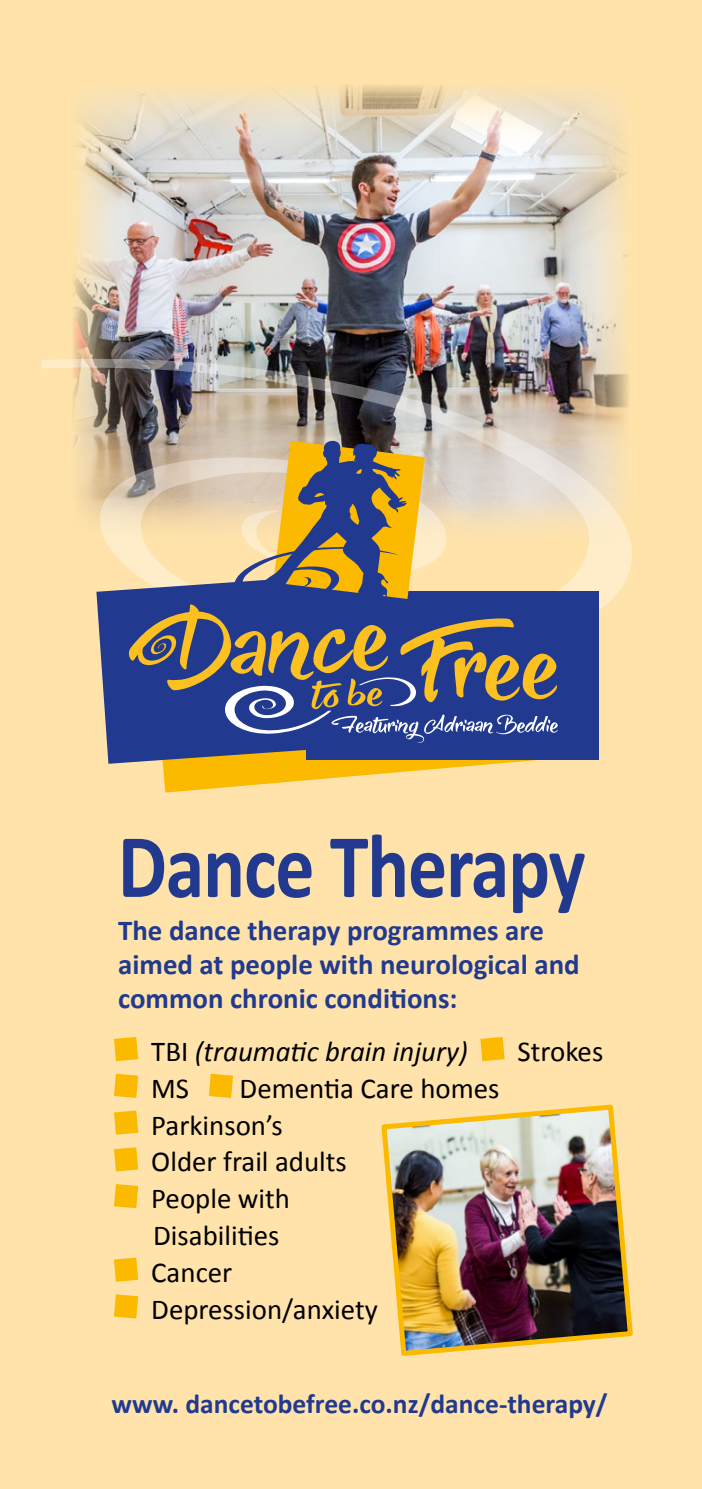
<style>
.page{position:relative;width:702px;height:1489px;background:#fff}
.page>*{position:absolute;margin:0;border:0;box-sizing:border-box;transform-origin:0 0}
.t1{font:700 91.75px "Calibri";letter-spacing:-.015em;color:#213a8f;scale:.85 1}
.t2{font:29px/36.8px "Calibri";color:#000}
.t3{font:700 29px/34.2px "Calibri";color:#213a8f}
.t4{font:italic 29px "Calibri";color:#000}
.t5{font:700 27.5px "Calibri";color:#213a8f}
.s1{font-style:normal}
</style>
<div class="page">
<div style="left:0;top:0;width:702px;height:1488px;background:#ffe3ab"></div>
<svg style="left:114px;top:1037px;width:24px;height:24px"></svg>
<svg style="left:480px;top:1037px;width:24px;height:24px"></svg>
<svg style="left:114px;top:1073px;width:24px;height:24px"></svg>
<svg style="left:209px;top:1073px;width:24px;height:24px"></svg>
<svg style="left:114px;top:1110px;width:24px;height:24px"></svg>
<svg style="left:114px;top:1147px;width:24px;height:24px"></svg>
<svg style="left:114px;top:1184px;width:24px;height:24px"></svg>
<svg style="left:114px;top:1257px;width:24px;height:24px"></svg>
<svg style="left:114px;top:1294px;width:24px;height:24px"></svg>
<img style="left:73px;top:85px;width:554px;height:272px">
<img style="left:381px;top:1104px;width:252px;height:252px">
<img style="left:42px;top:357px;width:590px;height:293px">
<svg style="left:162px;top:760px;width:375px;height:32px"></svg>
<svg style="left:96px;top:572px;width:292px;height:191px;fill:#213a8f"></svg>
<div style="left:306px;top:591px;width:292px;height:169px;background:#213a8f"></div>
<svg style="left:129px;top:436px;width:428px;height:306px"></svg>
<h1 class="t1" style="left:118px;top:807px;width:551px">Dance Therapy</h1>
<p class="t3" style="left:118px;top:912px;width:463px">The dance therapy programmes are aimed at people with neurological and common chronic conditions:</p>
<p class="t4" style="left:151px;top:1031px;width:318px"><span class="s1">TBI</span> (traumatic brain injury)</p>
<p class="t2" style="left:517px;top:1033px;width:87px">Strokes</p>
<p class="t2" style="left:151px;top:1069px;width:39px">MS</p>
<p class="t2" style="left:151px;top:1069px;width:350px;text-indent:88px">Dementia Care homes<br>Parkinson’s<br>Older frail adults<br>People with<br>Disabilities<br>Cancer<br>Depression/anxiety</p>
<p class="t5" style="left:112px;top:1386px;width:497px">www. dancetobefree.co.nz/dance-therapy/</p>
</div>
